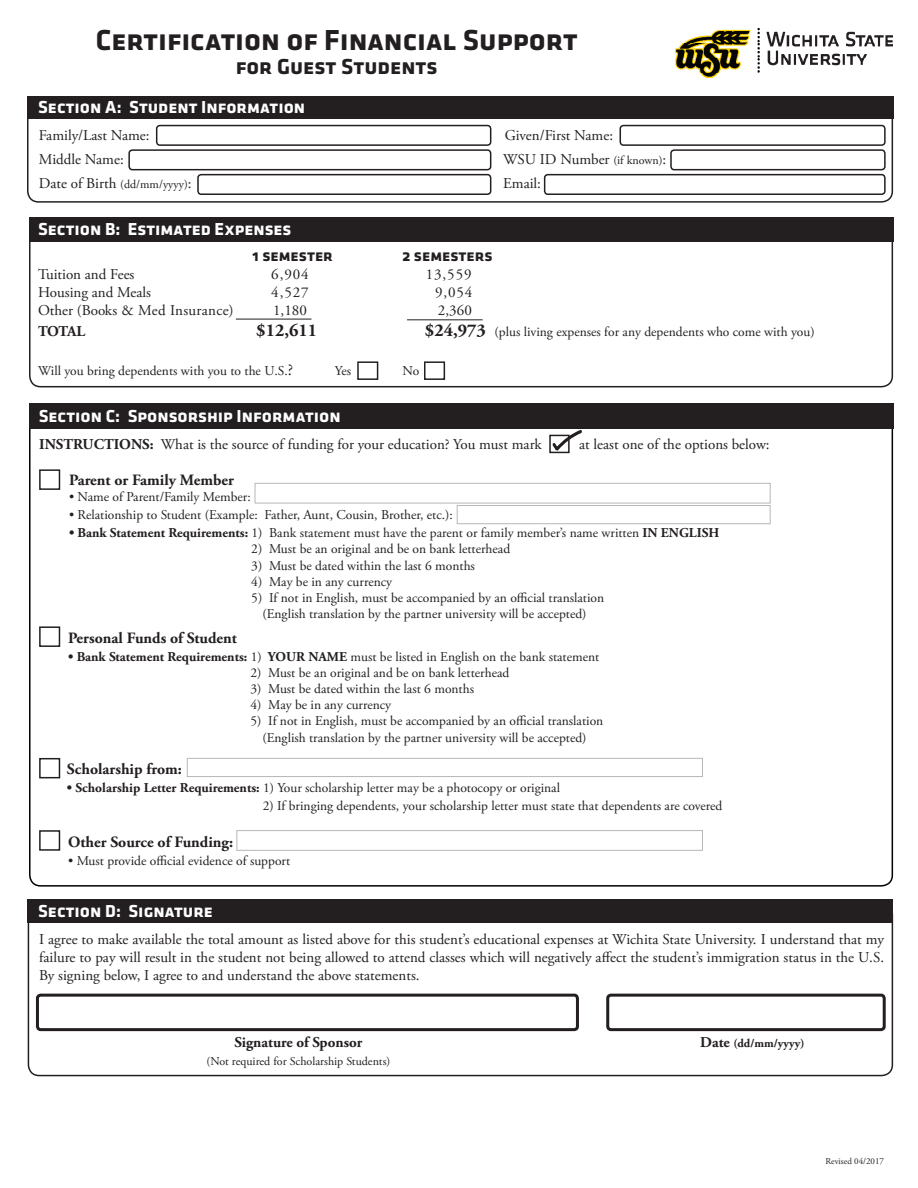
<style>
.page{position:relative;width:918px;height:1188px;background:#fff}
.page>*{position:absolute;margin:0;border:0;box-sizing:border-box;transform-origin:0 0}
.t1{font:30px "Klavika Bold Caps";color:#231f20}
.t2{font:22.5px "Klavika Bold Caps";color:#231f20}
.t3{font:18px "Klavika Bold Caps";color:#fff}
.t4{font:700 18px "Adobe Garamond Pro";color:#231f20}
.t5{font:16.5px "Klavika Bold Caps";color:#231f20}
.t6{font:700 15.75px "Adobe Garamond Pro";color:#231f20}
.t7{font:15px/18px "Adobe Garamond Pro";color:#231f20;text-align:justify}
.t8{font:700 15px "Adobe Garamond Pro";color:#231f20}
.t9{font:13.5px "Adobe Garamond Pro";color:#231f20}
.t10{font:12px "Adobe Garamond Pro";color:#231f20}
.t11{font:700 12px "Adobe Garamond Pro";color:#231f20}
.t12{font:9px "Adobe Garamond Pro";color:#231f20}
.s1{font-size:12px}
.s2{font-weight:700;font-size:18px}
.s3{font-size:16.5px}
.s4{font-weight:700}
.s5{font-size:15px}
</style>
<div class="page">
<div style="left:29px;top:218px;width:864px;height:169px;border:2px solid #231f20;border-radius:11px"></div>
<div style="left:27px;top:96px;width:866px;height:107px;border:2px solid #231f20;border-radius:11px"></div>
<div style="left:28px;top:902px;width:865px;height:174px;border:2px solid #231f20;border-radius:11px"></div>
<div style="left:27px;top:96px;width:866px;height:23px;background:#231f20"></div>
<div style="left:29px;top:218px;width:864px;height:24px;background:#231f20"></div>
<div style="left:29px;top:403px;width:864px;height:25px;background:#231f20"></div>
<div style="left:28px;top:900px;width:865px;height:23px;background:#231f20"></div>
<img style="left:675px;top:28px;width:217px;height:50px">
<div style="left:36px;top:994px;width:543px;height:37px;border:3px solid #231f20;border-radius:3px"></div>
<div style="left:606px;top:994px;width:280px;height:37px;border:3px solid #231f20;border-radius:3px"></div>
<div style="left:156px;top:125px;width:335px;height:21px;border:2px solid #231f20;border-radius:3px"></div>
<div style="left:128px;top:149px;width:363px;height:21px;border:2px solid #231f20;border-radius:3px"></div>
<div style="left:197px;top:174px;width:294px;height:21px;border:2px solid #231f20;border-radius:3px"></div>
<div style="left:620px;top:125px;width:266px;height:21px;border:2px solid #231f20;border-radius:3px"></div>
<div style="left:670px;top:149px;width:216px;height:21px;border:2px solid #231f20;border-radius:3px"></div>
<div style="left:544px;top:174px;width:342px;height:21px;border:2px solid #231f20;border-radius:3px"></div>
<div style="left:39px;top:469px;width:21px;height:21px;border:2px solid #231f20"></div>
<div style="left:357px;top:361px;width:21px;height:19px;border:2px solid #231f20"></div>
<hr style="left:236px;top:319px;width:76px;height:1px;background:#231f20">
<hr style="left:407px;top:319px;width:76px;height:1px;background:#231f20">
<div style="left:39px;top:626px;width:21px;height:21px;border:2px solid #231f20"></div>
<div style="left:39px;top:758px;width:21px;height:20px;border:2px solid #231f20"></div>
<div style="left:39px;top:830px;width:21px;height:21px;border:2px solid #231f20"></div>
<div style="left:549px;top:435px;width:21px;height:18px;border:2px solid #231f20"></div>
<svg style="left:551px;top:430px;width:31px;height:22px"></svg>
<div style="left:424px;top:361px;width:21px;height:19px;border:2px solid #231f20"></div>
<div style="left:255px;top:483px;width:516px;height:20px;border:1px solid #b6b7bb"></div>
<div style="left:187px;top:758px;width:516px;height:19px;border:1px solid #b6b7bb"></div>
<div style="left:236px;top:830px;width:467px;height:21px;border:1px solid #b6b7bb"></div>
<div style="left:457px;top:505px;width:314px;height:19px;border:1px solid #b6b7bb"></div>
<p class="t1" style="left:96px;top:23px;width:483px">Certification of Financial Support</p>
<p class="t2" style="left:236px;top:54px;width:203px">for Guest Students</p>
<p class="t3" style="left:38px;top:97px;width:269px">Section A: Student Information</p>
<p class="t7" style="left:39px;top:127px;width:112px">Family/Last Name:</p>
<p class="t7" style="left:505px;top:127px;width:110px">Given/First Name:</p>
<p class="t7" style="left:39px;top:151px;width:86px">Middle Name:</p>
<p class="t7" style="left:503px;top:151px;width:165px">WSU ID Number <span class="s1">(if known)</span>:</p>
<p class="t7" style="left:39px;top:175px;width:154px">Date of Birth <span class="s1">(dd/mm/yyyy)</span>:</p>
<p class="t7" style="left:503px;top:175px;width:39px">Email:</p>
<p class="t3" style="left:38px;top:220px;width:255px">Section B: Estimated Expenses</p>
<p class="t5" style="left:253px;top:246px;width:82px">1 semester</p>
<p class="t5" style="left:402px;top:246px;width:92px">2 semesters</p>
<p class="t7" style="left:38px;top:265px;width:98px">Tuition and Fees</p>
<p class="t7" style="left:271px;top:265px;width:39px">6,904</p>
<p class="t7" style="left:426px;top:265px;width:47px">13,559</p>
<p class="t7" style="left:38px;top:283px;width:114px">Housing and Meals</p>
<p class="t7" style="left:271px;top:283px;width:39px">4,527</p>
<p class="t7" style="left:435px;top:283px;width:39px">9,054</p>
<p class="t7" style="left:38px;top:301px;width:197px">Other (Books &amp; Med Insurance)</p>
<p class="t7" style="left:273px;top:301px;width:35px">1,180</p>
<p class="t7" style="left:438px;top:301px;width:35px">2,360</p>
<p class="t8" style="left:38px;top:322px;width:49px">TOTAL</p>
<p class="t4" style="left:256px;top:319px;width:62px">$12,611</p>
<p class="t9" style="left:425px;top:323px;width:391px"><span class="s2">$24,973</span> (plus living expenses for any dependents who come with you)</p>
<p class="t9" style="left:38px;top:362px;width:257px">Will you bring dependents with you to the U.S.<span class="s3">?</span></p>
<p class="t9" style="left:335px;top:362px;width:18px">Yes</p>
<p class="t9" style="left:403px;top:362px;width:18px">No</p>
<p class="t3" style="left:39px;top:407px;width:303px">Section C: Sponsorship Information</p>
<p class="t7" style="left:39px;top:435px;width:504px"><span class="s4">INSTRUCTIONS:</span> What is the source of funding for your education? You must mark</p>
<p class="t7" style="left:579px;top:435px;width:192px">at least one of the options below:</p>
<p class="t6" style="left:69px;top:471px;width:167px">Parent or Family Member</p>
<p class="t9" style="left:69px;top:489px;width:183px">• Name of Parent/Family Member:</p>
<p class="t9" style="left:69px;top:507px;width:385px">• Relationship to Student (Example: Father, Aunt, Cousin, Brother, etc.):</p>
<p class="t9" style="left:69px;top:525px;width:652px"><span class="s4">• Bank Statement Requirements:</span> 1) Bank statement must have the parent or family member’s name written <span class="s4">IN ENGLISH</span></p>
<p class="t9" style="left:251px;top:541px;width:260px">2) Must be an original and be on bank letterhead</p>
<p class="t9" style="left:251px;top:557px;width:225px">3) Must be dated within the last 6 months</p>
<p class="t9" style="left:251px;top:573px;width:142px">4) May be in any currency</p>
<p class="t9" style="left:251px;top:590px;width:354px">5) If not in English, must be accompanied by an official translation</p>
<p class="t6" style="left:68px;top:628px;width:170px">Personal Funds of Student</p>
<p class="t9" style="left:68px;top:648px;width:533px"><span class="s4">• Bank Statement Requirements:</span> 1) <span class="s4">YOUR NAME</span> must be listed in English on the bank statement</p>
<p class="t9" style="left:250px;top:664px;width:260px">2) Must be an original and be on bank letterhead</p>
<p class="t9" style="left:250px;top:681px;width:225px">3) Must be dated within the last 6 months</p>
<p class="t9" style="left:250px;top:697px;width:142px">4) May be in any currency</p>
<p class="t9" style="left:250px;top:713px;width:354px">5) If not in English, must be accompanied by an official translation</p>
<p class="t6" style="left:67px;top:759px;width:117px">Scholarship from:</p>
<p class="t9" style="left:67px;top:779px;width:495px"><span class="s4">• Scholarship Letter Requirements:</span> 1) Your scholarship letter may be a photocopy or original</p>
<p class="t9" style="left:263px;top:797px;width:461px">2) If bringing dependents, your scholarship letter must state that dependents are covered</p>
<p class="t6" style="left:68px;top:832px;width:167px">Other Source of Funding:</p>
<p class="t9" style="left:68px;top:852px;width:224px">• Must provide official evidence of support</p>
<p class="t9" style="left:262px;top:606px;width:326px">(English translation by the partner university will be accepted)</p>
<p class="t9" style="left:262px;top:730px;width:326px">(English translation by the partner university will be accepted)</p>
<p class="t3" style="left:38px;top:901px;width:176px">Section D: Signature</p>
<p class="t7" style="left:39px;top:930px;width:847px">I agree to make available the total amount as listed above for this student’s educational expenses at Wichita State University. I understand that my failure to pay will result in the student not being allowed to attend classes which will negatively affect the student’s immigration status in the U.S.<br>By signing below, I agree to and understand the above statements.</p>
<p class="t8" style="left:234px;top:1034px;width:129px">Signature of Sponsor</p>
<p class="t10" style="left:206px;top:1054px;width:185px">(Not required for Scholarship Students)</p>
<p class="t11" style="left:700px;top:1036px;width:106px"><span class="s5">Date</span> (dd/mm/yyyy)</p>
<p class="t12" style="left:825px;top:1156px;width:60px">Revised 04/2017</p>
</div>
